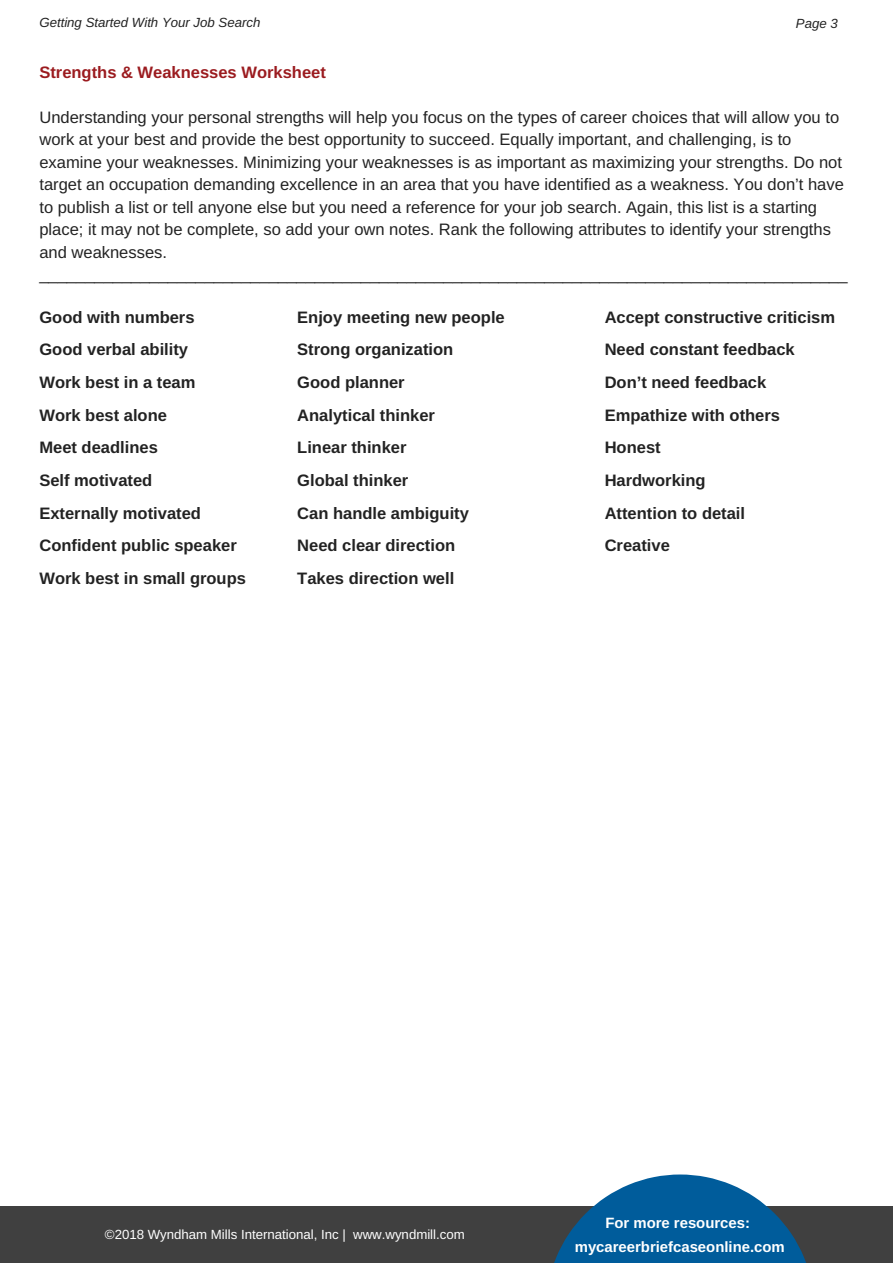
<style>
.page{position:relative;width:893px;height:1263px;background:#fff}
.page>*{position:absolute;margin:0;border:0;box-sizing:border-box;transform-origin:0 0}
.t1{font:16.5px/22.5px "Arimo";color:#222}
.t2{font:700 16.5px/32.7px "Arimo";color:#222}
.t3{font:700 16.5px "Arimo";color:#9b1b1f}
.t4{font:700 14.85px/24.8px "Arimo";color:#fff;text-align:center}
.t5{font:13.2px "Arimo";color:#fff}
.t6{font:italic 13.2px "Arimo";color:#222}
</style>
<div class="page">
<div style="left:0;top:1206px;width:893px;height:57px;background:#404040"></div>
<svg style="left:554px;top:1174px;width:252px;height:89px"></svg>
<p class="t6" style="left:39px;top:15px;width:223px">Getting Started With Your Job Search</p>
<p class="t6" style="left:796px;top:16px;width:43px">Page 3</p>
<p class="t3" style="left:39px;top:63px;width:288px">Strengths &amp; Weaknesses Worksheet</p>
<p class="t1" style="left:39px;top:106px;width:810px">Understanding your personal strengths will help you focus on the types of career choices that will allow you to work at your best and provide the best opportunity to succeed. Equally important, and challenging, is to examine your weaknesses. Minimizing your weaknesses is as important as maximizing your strengths. Do not target an occupation demanding excellence in an area that you have identified as a weakness. You don’t have to publish a list or tell anyone else but you need a reference for your job search. Again, this list is a starting place; it may not be complete, so add your own notes. Rank the following attributes to identify your strengths and weaknesses. ________________________________________________________________________________________</p>
<p class="t2" style="left:39px;top:301px;width:208px">Good with numbers<br>Good verbal ability<br>Work best in a team<br>Work best alone<br>Meet deadlines<br>Self motivated<br>Externally motivated<br>Confident public speaker<br>Work best in small groups</p>
<p class="t2" style="left:297px;top:301px;width:209px">Enjoy meeting new people<br>Strong organization<br>Good planner<br>Analytical thinker<br>Linear thinker<br>Global thinker<br>Can handle ambiguity<br>Need clear direction<br>Takes direction well</p>
<p class="t2" style="left:605px;top:301px;width:232px">Accept constructive criticism<br>Need constant feedback<br>Don’t need feedback<br>Empathize with others<br>Honest<br>Hardworking<br>Attention to detail<br>Creative</p>
<p class="t5" style="left:105px;top:1227px;width:361px">©2018 Wyndham Mills International, Inc | www.wyndmill.com</p>
<p class="t4" style="left:575px;top:1210px;width:211px">For more resources: mycareerbriefcaseonline.com</p>
</div>
